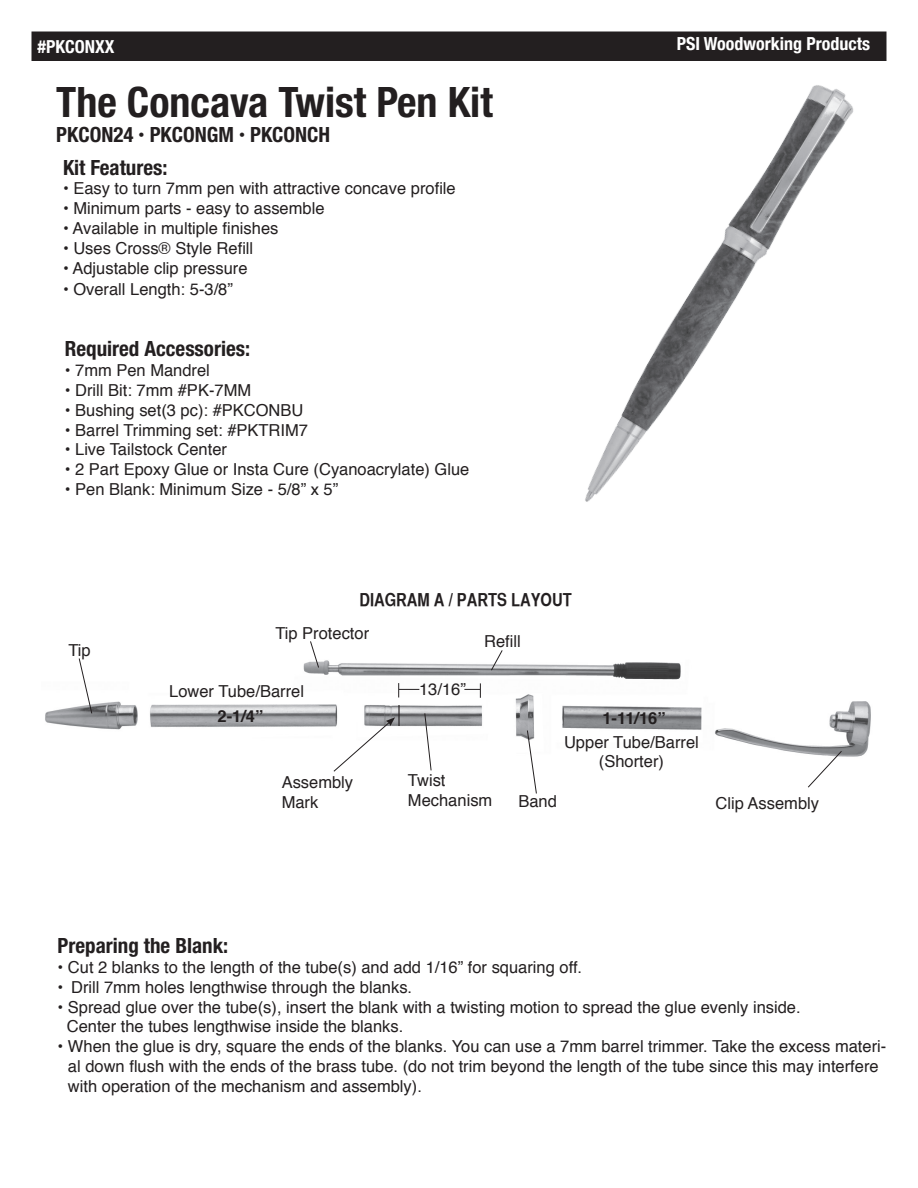
<style>
.page{position:relative;width:918px;height:1188px;background:#fff}
.page>*{position:absolute;margin:0;border:0;box-sizing:border-box;transform-origin:0 0}
.t1{font:700 condensed 42px "Helvetica Neue";color:#231f20}
.t2{font:700 condensed 21px "Helvetica Neue";color:#231f20}
.t3{font:700 condensed 18px "Helvetica Neue";color:#fff}
.t4{font:18px "Helvetica CY Bold";color:#231f20}
.t5{font:700 condensed 18px "Helvetica Neue";color:#fff}
.t6{font:16.5px/19.8px "Helvetica";color:#231f20}
.t7{font:700 16.5px "Helvetica";color:#231f20}
.s1{font-size:12px}
</style>
<div class="page">
<div style="left:32px;top:32px;width:854px;height:28px;background:#231f20"></div>
<div style="left:32px;top:32px;width:854px;height:29px;border:2px solid #231f20"></div>
<img style="left:531px;top:36px;width:356px;height:466px">
<img style="left:45px;top:660px;width:826px;height:97px">
<svg style="left:78px;top:658px;width:15px;height:56px"></svg>
<svg style="left:310px;top:641px;width:10px;height:27px"></svg>
<svg style="left:490px;top:650px;width:13px;height:21px"></svg>
<svg style="left:424px;top:713px;width:8px;height:58px"></svg>
<svg style="left:807px;top:750px;width:36px;height:38px"></svg>
<svg style="left:527px;top:730px;width:10px;height:64px"></svg>
<hr style="left:398px;top:705px;width:2px;height:21px;background:#231f20">
<svg style="left:398px;top:683px;width:21px;height:15px"></svg>
<svg style="left:464px;top:683px;width:17px;height:15px"></svg>
<svg style="left:333px;top:717px;width:62px;height:55px"></svg>
<p class="t5" style="left:38px;top:36px;width:78px">#PKCONXX</p>
<p class="t3" style="left:677px;top:33px;width:195px">PSI Woodworking Products</p>
<h1 class="t1" style="left:56px;top:77px;width:438px">The Concava Twist Pen Kit</h1>
<p class="t2" style="left:56px;top:122px;width:276px">PKCON24 <span class="s1">•</span> PKCONGM <span class="s1">•</span> PKCONCH</p>
<p class="t2" style="left:63px;top:155px;width:106px">Kit Features:</p>
<p class="t6" style="left:63px;top:179px;width:394px">• Easy to turn 7mm pen with attractive concave profile</p>
<p class="t6" style="left:63px;top:199px;width:263px">• Minimum parts - easy to assemble</p>
<p class="t6" style="left:63px;top:219px;width:217px">• Available in multiple finishes</p>
<p class="t6" style="left:63px;top:239px;width:192px">• Uses Cross® Style Refill</p>
<p class="t6" style="left:63px;top:259px;width:186px">• Adjustable clip pressure</p>
<p class="t6" style="left:63px;top:280px;width:171px">• Overall Length: 5-3/8”</p>
<p class="t2" style="left:65px;top:336px;width:187px">Required Accessories:</p>
<p class="t6" style="left:65px;top:361px;width:147px">• 7mm Pen Mandrel</p>
<p class="t6" style="left:65px;top:381px;width:188px">• Drill Bit: 7mm #PK-7MM</p>
<p class="t6" style="left:65px;top:401px;width:240px">• Bushing set(3 pc): #PKCONBU</p>
<p class="t6" style="left:65px;top:421px;width:245px">• Barrel Trimming set: #PKTRIM7</p>
<p class="t6" style="left:65px;top:440px;width:164px">• Live Tailstock Center</p>
<p class="t6" style="left:65px;top:460px;width:406px">• 2 Part Epoxy Glue or Insta Cure (Cyanoacrylate) Glue</p>
<p class="t6" style="left:65px;top:480px;width:275px">• Pen Blank: Minimum Size - 5/8” x 5”</p>
<p class="t6" style="left:68px;top:640px;width:24px">Tip</p>
<p class="t4" style="left:359px;top:589px;width:214px">DIAGRAM A / PARTS LAYOUT</p>
<p class="t6" style="left:275px;top:624px;width:95px">Tip Protector</p>
<p class="t6" style="left:484px;top:631px;width:38px">Refill</p>
<p class="t6" style="left:169px;top:682px;width:136px">Lower Tube/Barrel</p>
<p class="t6" style="left:419px;top:680px;width:48px">13/16”</p>
<p class="t7" style="left:217px;top:702px;width:47px">2-1/4”</p>
<p class="t7" style="left:602px;top:705px;width:65px">1-11/16”</p>
<p class="t6" style="left:564px;top:732px;width:136px;text-align:center">Upper Tube/Barrel (Shorter)</p>
<p class="t6" style="left:282px;top:773px;width:73px">Assembly<br>Mark</p>
<p class="t6" style="left:408px;top:771px;width:86px">Twist<br>Mechanism</p>
<p class="t6" style="left:518px;top:792px;width:40px">Band</p>
<p class="t6" style="left:715px;top:793px;width:105px">Clip Assembly</p>
<p class="t2" style="left:58px;top:933px;width:172px">Preparing the Blank:</p>
<p class="t6" style="left:58px;top:958px;width:526px">• Cut 2 blanks to the length of the tube(s) and add 1/16” for squaring off.</p>
<p class="t6" style="left:58px;top:978px;width:356px">• Drill 7mm holes lengthwise through the blanks.</p>
<p class="t6" style="left:67px;top:997px;width:735px;text-indent:-9px">• Spread glue over the tube(s), insert the blank with a twisting motion to spread the glue evenly inside.<br>Center the tubes lengthwise inside the blanks.</p>
<p class="t6" style="left:68px;top:1037px;width:820px;text-indent:-10px">• When the glue is dry, square the ends of the blanks. You can use a 7mm barrel trimmer. Take the excess materi&shy;al down flush with the ends of the brass tube. (do not trim beyond the length of the tube since this may interfere with operation of the mechanism and assembly).</p>
</div>
